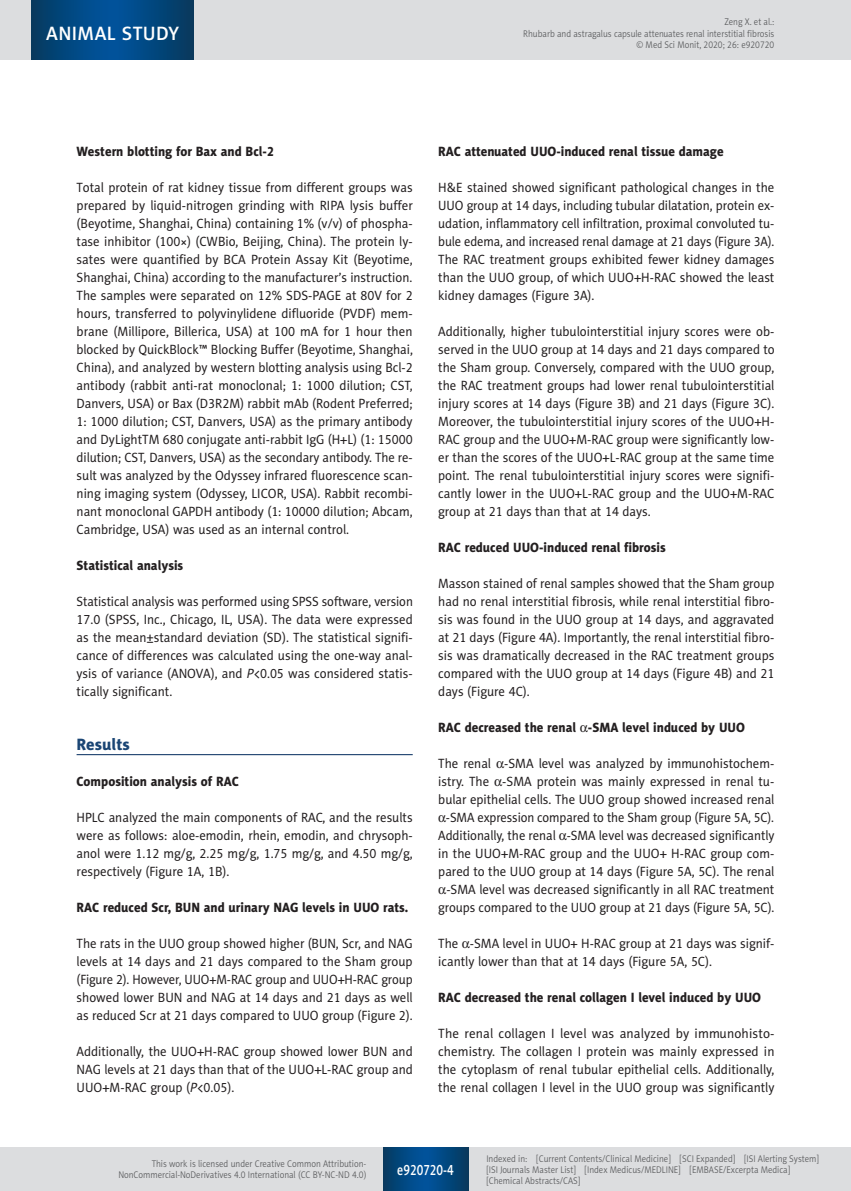
<style>
.page{position:relative;width:851px;height:1191px;background:#fff}
.page>*{position:absolute;margin:0;border:0;box-sizing:border-box;transform-origin:0 0}
.t1{font:19.5px "Naomi Sans EFN Medium";letter-spacing:.015em;color:#fff}
.MSM_Headline_1{font:16.5px "Naomi Sans EFN Heavy";color:#1a4574}
.t2{font:15px "Naomi Sans EFN Medium";color:#fff;scale:.8 1}
.MSM_Body{font:13.5px/18px "Naomi Sans EFN";color:#231f20;text-align:justify;scale:.95 1}
.MSM_Body-2{font:13.5px/18px "Naomi Sans EFN";color:#231f20;text-align:justify;scale:.94 1}
.MSM_Body-3{font:13.5px/18px "Naomi Sans EFN";color:#231f20;text-align:justify;scale:.93 1}
.MSM_Headline_2{font:13.5px "Naomi Sans EFN Heavy";color:#231f20;scale:.95 1}
.MSM_Body-4{font:13.5px/18px "Naomi Sans EFN";color:#231f20;text-align:justify}
.t3{font:9.75px/11.2px "Naomi Sans EFN Light";color:#57585a;text-align:right;scale:.9 1}
.s1{font-style:italic}
.s2{font-family:"Standard Sym L"}
</style>
<div class="page">
<hr style="left:77px;top:754px;width:335px;height:1px;background:#00295c">
<div style="left:0;top:1148px;width:850px;height:43px;background:#dcdddf"></div>
<svg style="left:383px;top:1147px;width:85px;height:43px;background:#02477e"></svg>
<div style="left:0;top:0;width:850px;height:60px;background:#dcdddf"></div>
<hr style="left:850px;top:0;width:1px;height:60px;background:#dcdddf">
<svg style="left:32px;top:0;width:161px;height:60px;background:#02477f"></svg>
<h1 class="t1" style="left:46px;top:22px;width:134px">ANIMAL STUDY</h1>
<p class="t3" style="left:523px;top:16px;width:280px">Zeng X. et al.:<br>Rhubarb and astragalus capsule attenuates renal interstitial fibrosis © Med Sci Monit, 2020; 26: e920720</p>
<p class="MSM_Headline_2" style="left:77px;top:143px;width:209px">Western blotting for Bax and Bcl-2</p>
<p class="MSM_Body" style="left:77px;top:178px;width:355px">Total protein of rat kidney tissue from different groups was prepared by liquid-nitrogen grinding with RIPA lysis buffer (Beyotime, Shanghai, China) containing 1% (v/v) of phospha&shy;tase inhibitor (100×) (CWBio, Beijing, China). The protein ly&shy;sates were quantified by BCA Protein Assay Kit (Beyotime, Shanghai, China) according to the manufacturer’s instruction.<br>The samples were separated on 12% SDS-PAGE at 80V for 2 hours, transferred to polyvinylidene difluoride (PVDF) mem&shy;brane (Millipore, Billerica, USA) at 100 mA for 1 hour then blocked by QuickBlock™ Blocking Buffer (Beyotime, Shanghai, China), and analyzed by western blotting analysis using Bcl-2 antibody (rabbit anti-rat monoclonal; 1: 1000 dilution; CST, Danvers, USA) or Bax (D3R2M) rabbit mAb (Rodent Preferred; 1: 1000 dilution; CST, Danvers, USA) as the primary antibody and DyLightTM 680 conjugate anti-rabbit IgG (H+L) (1: 15000 dilution; CST, Danvers, USA) as the secondary antibody. The re&shy;sult was analyzed by the Odyssey infrared fluorescence scan&shy;ning imaging system (Odyssey, LICOR, USA). Rabbit recombi&shy;nant monoclonal GAPDH antibody (1: 10000 dilution; Abcam, Cambridge, USA) was used as an internal control.</p>
<p class="MSM_Headline_2" style="left:77px;top:557px;width:114px">Statistical analysis</p>
<p class="MSM_Body-3" style="left:77px;top:592px;width:363px">Statistical analysis was performed using SPSS software, version 17.0 (SPSS, Inc., Chicago, IL, USA). The data were expressed as the mean±standard deviation (SD). The statistical signifi&shy;cance of differences was calculated using the one-way anal&shy;ysis of variance (ANOVA), and <span class="s1">P</span>&lt;0.05 was considered statis&shy;tically significant.</p>
<p class="MSM_Headline_1" style="left:77px;top:734px;width:55px">Results</p>
<p class="MSM_Headline_2" style="left:77px;top:773px;width:172px">Composition analysis of RAC</p>
<p class="MSM_Body" style="left:77px;top:808px;width:355px">HPLC analyzed the main components of RAC, and the results were as follows: aloe-emodin, rhein, emodin, and chrysoph&shy;anol were 1.12 mg/g, 2.25 mg/g, 1.75 mg/g, and 4.50 mg/g, respectively (Figure 1A, 1B).</p>
<p class="MSM_Headline_2" style="left:77px;top:899px;width:351px">RAC reduced Scr, BUN and urinary NAG levels in UUO rats.</p>
<p class="MSM_Body" style="left:77px;top:934px;width:355px">The rats in the UUO group showed higher (BUN, Scr, and NAG levels at 14 days and 21 days compared to the Sham group (Figure 2). However, UUO+M-RAC group and UUO+H-RAC group showed lower BUN and NAG at 14 days and 21 days as well as reduced Scr at 21 days compared to UUO group (Figure 2).</p>
<p class="MSM_Body" style="left:77px;top:1042px;width:355px">Additionally, the UUO+H-RAC group showed lower BUN and NAG levels at 21 days than that of the UUO+L-RAC group and UUO+M-RAC group (<span class="s1">P</span>&lt;0.05).</p>
<p class="MSM_Headline_2" style="left:438px;top:143px;width:302px">RAC attenuated UUO-induced renal tissue damage</p>
<p class="MSM_Body" style="left:438px;top:178px;width:355px">H&amp;E stained showed significant pathological changes in the UUO group at 14 days, including tubular dilatation, protein ex&shy;udation, inflammatory cell infiltration, proximal convoluted tu&shy;bule edema, and increased renal damage at 21 days (Figure 3A).<br>The RAC treatment groups exhibited fewer kidney damages than the UUO group, of which UUO+H-RAC showed the least kidney damages (Figure 3A).</p>
<p class="MSM_Body" style="left:438px;top:322px;width:355px">Additionally, higher tubulointerstitial injury scores were ob&shy;served in the UUO group at 14 days and 21 days compared to the Sham group. Conversely, compared with the UUO group, the RAC treatment groups had lower renal tubulointerstitial injury scores at 14 days (Figure 3B) and 21 days (Figure 3C).<br>Moreover, the tubulointerstitial injury scores of the UUO+H-RAC group and the UUO+M-RAC group were significantly low&shy;er than the scores of the UUO+L-RAC group at the same time point. The renal tubulointerstitial injury scores were signifi&shy;cantly lower in the UUO+L-RAC group and the UUO+M-RAC group at 21 days than that at 14 days.</p>
<p class="MSM_Headline_2" style="left:438px;top:539px;width:241px">RAC reduced UUO-induced renal fibrosis</p>
<p class="MSM_Body-2" style="left:438px;top:574px;width:359px">Masson stained of renal samples showed that the Sham group had no renal interstitial fibrosis, while renal interstitial fibro&shy;sis was found in the UUO group at 14 days, and aggravated at 21 days (Figure 4A). Importantly, the renal interstitial fibro&shy;sis was dramatically decreased in the RAC treatment groups compared with the UUO group at 14 days (Figure 4B) and 21 days (Figure 4C).</p>
<p class="MSM_Headline_2" style="left:438px;top:719px;width:324px">RAC decreased the renal <span class="s2">a</span>-SMA level induced by UUO</p>
<p class="MSM_Body" style="left:438px;top:754px;width:355px">The renal <span class="s2">a</span>-SMA level was analyzed by immunohistochem&shy;istry. The <span class="s2">a</span>-SMA protein was mainly expressed in renal tu&shy;bular epithelial cells. The UUO group showed increased renal <span class="s2">a</span>-SMA expression compared to the Sham group (Figure 5A, 5C).<br>Additionally, the renal <span class="s2">a</span>-SMA level was decreased significantly in the UUO+M-RAC group and the UUO+ H-RAC group com&shy;pared to the UUO group at 14 days (Figure 5A, 5C). The renal <span class="s2">a</span>-SMA level was decreased significantly in all RAC treatment groups compared to the UUO group at 21 days (Figure 5A, 5C).</p>
<p class="MSM_Body" style="left:438px;top:934px;width:355px">The <span class="s2">a</span>-SMA level in UUO+ H-RAC group at 21 days was signif&shy;icantly lower than that at 14 days (Figure 5A, 5C).</p>
<p class="MSM_Headline_2" style="left:438px;top:989px;width:341px">RAC decreased the renal collagen I level induced by UUO</p>
<p class="MSM_Body-4" style="left:438px;top:1024px;width:338px">The renal collagen I level was analyzed by immunohisto&shy;chemistry. The collagen I protein was mainly expressed in the cytoplasm of renal tubular epithelial cells. Additionally, the renal collagen I level in the UUO group was significantly</p>
<p class="t3" style="left:118px;top:1158px;width:277px">This work is licensed under Creative Common Attribution-<br>NonCommercial-NoDerivatives 4.0 International (CC BY-NC-ND 4.0)</p>
<p class="t2" style="left:397px;top:1160px;width:72px">e920720-4</p>
<p class="t3" style="left:486px;top:1152px;width:371px;text-align:left">Indexed in: [Current Contents/Clinical Medicine] [SCI Expanded] [ISI Alerting System] [ISI Journals Master List] [Index Medicus/MEDLINE] [EMBASE/Excerpta Medica] [Chemical Abstracts/CAS]</p>
</div>
